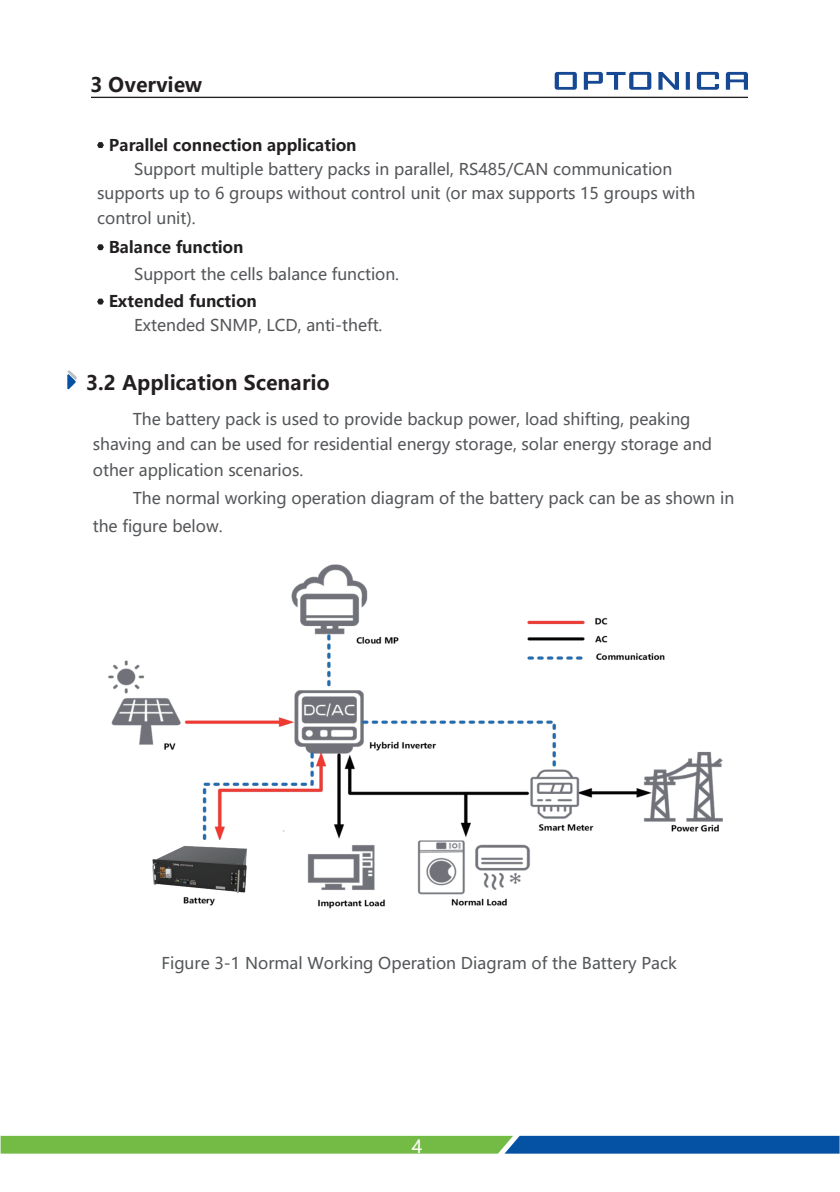
<style>
.page{position:relative;width:840px;height:1192px;background:#fff}
.page>*{position:absolute;margin:0;border:0;box-sizing:border-box;transform-origin:0 0}
.t1{font:700 20px "Microsoft Ya Hei";color:#231f20}
.t2{font:18px "Microsoft Ya Hei";color:#fff}
.t3{font:16px/25.2px "Microsoft Ya Hei";color:#545659}
.t4{font:700 16px "Microsoft Ya Hei";color:#221f1f}
.s1{font-weight:400}
.s2{color:#221f1f}
.s3{font-weight:700;color:#221f1f}
</style>
<div class="page">
<hr style="left:91px;top:97px;width:657px;height:1px;background:#221f1f">
<svg style="left:1px;top:1135px;width:839px;height:18px;background:#529772"></svg>
<svg style="left:97px;top:142px;width:7px;height:6px"></svg>
<svg style="left:97px;top:244px;width:7px;height:6px"></svg>
<svg style="left:97px;top:298px;width:7px;height:6px"></svg>
<svg style="left:67px;top:370px;width:10px;height:19px"></svg>
<img style="left:108px;top:564px;width:615px;height:345px">
<div style="left:140px;top:840px;width:142px;height:53px;background:#fff"></div>
<img style="left:151px;top:832px;width:98px;height:69px">
<svg style="left:555px;top:72px;width:193px;height:18px"></svg>
<p class="t1" style="left:90px;top:70px;width:114px">3 Overview</p>
<p class="t4" style="left:97px;top:134px;width:261px"><span class="s1">•</span> Parallel connection application</p>
<p class="t3" style="left:134px;top:156px;width:540px">Support multiple battery packs in parallel, RS485/CAN communication</p>
<p class="t3" style="left:97px;top:180px;width:600px">supports up to 6 groups without control unit (or max supports 15 groups with</p>
<p class="t3" style="left:97px;top:205px;width:100px">control unit).</p>
<p class="t3" style="left:134px;top:233px;width:267px;line-height:27.4px;text-indent:-37px"><span class="s2">•</span> <span class="s3">Balance function<br></span>Support the cells balance function.</p>
<p class="t3" style="left:134px;top:288px;width:250px;line-height:24.2px;text-indent:-37px"><span class="s2">•</span> <span class="s3">Extended function<br></span>Extended SNMP, LCD, anti-theft.</p>
<p class="t1" style="left:86px;top:368px;width:245px">3.2 Application Scenario</p>
<p class="t3" style="left:93px;top:406px;width:621px;text-indent:40px">The battery pack is used to provide backup power, load shifting, peaking shaving and can be used for residential energy storage, solar energy storage and other application scenarios.</p>
<p class="t3" style="left:93px;top:483px;width:643px;line-height:27.8px;text-indent:40px">The normal working operation diagram of the battery pack can be as shown in the figure below.</p>
<p class="t3" style="left:162px;top:949px;width:517px">Figure 3-1 Normal Working Operation Diagram of the Battery Pack</p>
<p class="t2" style="left:412px;top:1133px;width:12px">4</p>
</div>
